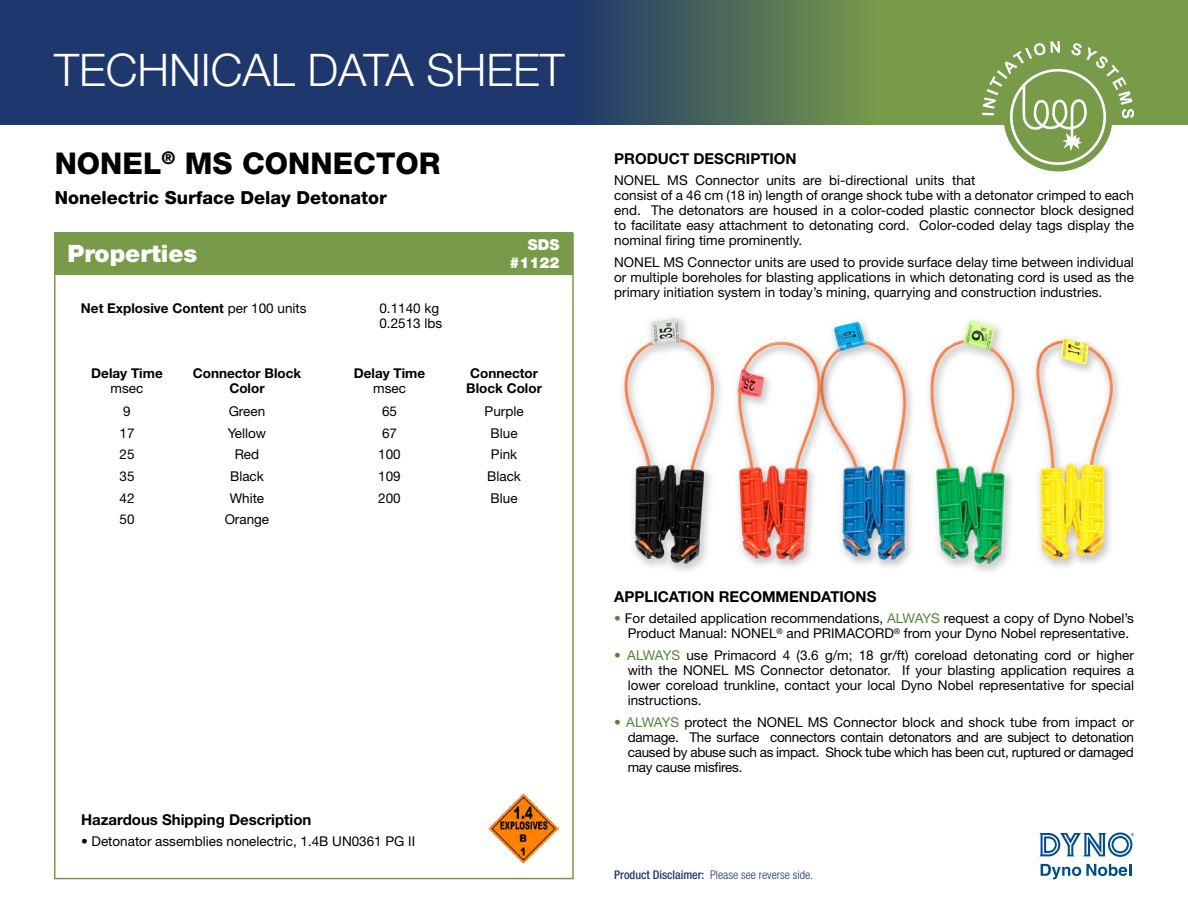
<style>
.page{position:relative;width:1188px;height:918px;background:#fff}
.page>*{position:absolute;margin:0;border:0;box-sizing:border-box;transform-origin:0 0}
.t1{font:300 45px "Helvetica Neue LT Std";color:#fff}
.t2{font:800 30px "Helvetica Neue LT Std";color:#000}
.t3{font:900 24px "Helvetica Neue LT Std";color:#fff}
.t4{font:800 18px "Helvetica Neue LT Std";color:#000}
.t5{font:700 15px "Helvetica Neue LT Std";color:#000}
.t6{font:900 15px/18px "Helvetica Neue LT Std";color:#fff;text-align:right}
.t7{font:13.5px/15px "Helvetica Neue LT Std";color:#000}
.t8{font:700 13.5px/15px "Helvetica Neue LT Std";color:#000;text-align:center}
.t9{font:300 condensed 12px "Helvetica Neue LT Std";color:#1e376c}
.s1{font-weight:400}
.s2{color:#508636}
.s3{font-weight:500}
</style>
<div class="page">
<svg style="left:1039px;top:832px;width:95px;height:25px"></svg>
<svg style="left:1041px;top:864px;width:90px;height:15px"></svg>
<div style="left:0;top:0;width:1188px;height:124px;background:#1e376c"></div>
<svg style="left:606px;top:0;width:582px;height:124px;background:#618152"></svg>
<svg style="left:982px;top:41px;width:152px;height:130px"></svg>
<div style="left:54px;top:233px;width:519px;height:42px;background:#789b4a"></div>
<img style="left:488px;top:794px;width:71px;height:70px">
<img style="left:622px;top:316px;width:498px;height:256px">
<h1 class="t1" style="left:54px;top:43px;width:512px">TECHNICAL DATA SHEET</h1>
<h2 class="t2" style="left:55px;top:146px;width:387px">NONEL<sup>®</sup> MS CONNECTOR</h2>
<h3 class="t4" style="left:55px;top:187px;width:334px">Nonelectric Surface Delay Detonator</h3>
<h3 class="t3" style="left:68px;top:240px;width:131px">Properties</h3>
<p class="t6" style="left:509px;top:236px;width:52px">SDS #1122</p>
<p class="t8" style="left:81px;top:301px;width:227px">Net Explosive Content <span class="s1">per 100 units</span></p>
<p class="t7" style="left:379px;top:301px;width:64px">0.1140 kg<br>0.2513 lbs</p>
<p class="t8" style="left:91px;top:365px;width:73px">Delay Time</p>
<p class="t7" style="left:111px;top:380px;width:34px">msec</p>
<p class="t8" style="left:193px;top:365px;width:110px">Connector Block<br>Color</p>
<p class="t8" style="left:354px;top:365px;width:73px">Delay Time</p>
<p class="t7" style="left:373px;top:380px;width:34px">msec</p>
<p class="t8" style="left:466px;top:365px;width:77px;text-align:left">Connector<br>Block Color</p>
<p class="t7" style="left:123px;top:404px;width:9px">9</p>
<p class="t7" style="left:229px;top:404px;width:38px">Green</p>
<p class="t7" style="left:382px;top:404px;width:17px">65</p>
<p class="t7" style="left:485px;top:404px;width:41px">Purple</p>
<p class="t7" style="left:120px;top:425px;width:17px">17</p>
<p class="t7" style="left:228px;top:425px;width:40px">Yellow</p>
<p class="t7" style="left:382px;top:425px;width:17px">67</p>
<p class="t7" style="left:491px;top:425px;width:28px">Blue</p>
<p class="t7" style="left:120px;top:447px;width:17px">25</p>
<p class="t7" style="left:235px;top:447px;width:26px">Red</p>
<p class="t7" style="left:378px;top:447px;width:24px">100</p>
<p class="t7" style="left:491px;top:447px;width:28px">Pink</p>
<p class="t7" style="left:120px;top:468px;width:17px">35</p>
<p class="t7" style="left:230px;top:468px;width:35px">Black</p>
<p class="t7" style="left:378px;top:468px;width:24px">109</p>
<p class="t7" style="left:487px;top:468px;width:35px">Black</p>
<p class="t7" style="left:120px;top:490px;width:17px">42</p>
<p class="t7" style="left:230px;top:490px;width:36px">White</p>
<p class="t7" style="left:378px;top:490px;width:24px">200</p>
<p class="t7" style="left:491px;top:490px;width:28px">Blue</p>
<p class="t7" style="left:120px;top:512px;width:17px">50</p>
<p class="t7" style="left:225px;top:512px;width:46px">Orange</p>
<p class="t5" style="left:81px;top:811px;width:232px">Hazardous Shipping Description</p>
<p class="t7" style="left:81px;top:834px;width:336px">• Detonator assemblies nonelectric, 1.4B UN0361 PG II</p>
<p class="t5" style="left:614px;top:149px;width:184px">PRODUCT DESCRIPTION</p>
<p class="t7" style="left:614px;top:173px;width:521px">NONEL MS Connector units are bi-directional units that<br>consist of a 46 cm (18 in) length of orange shock tube with a detonator crimped to each end. The detonators are housed in a color-coded plastic connector block designed to facilitate easy attachment to detonating cord. Color-coded delay tags display the nominal firing time prominently.</p>
<p class="t7" style="left:614px;top:255px;width:521px;text-align:justify">NONEL MS Connector units are used to provide surface delay time between individual or multiple boreholes for blasting applications in which detonating cord is used as the primary initiation system in today’s mining, quarrying and construction industries.</p>
<p class="t5" style="left:614px;top:587px;width:264px">APPLICATION RECOMMENDATIONS</p>
<p class="t7" style="left:628px;top:611px;width:508px;text-indent:-14px"><span class="s2">•</span> For detailed application recommendations, <span class="s2">ALWAYS</span> request a copy of Dyno Nobel’s<br>Product Manual: NONEL<sup>®</sup> and PRIMACORD<sup>®</sup> from your Dyno Nobel representative.</p>
<p class="t7" style="left:628px;top:648px;width:508px;text-align:justify;text-indent:-14px"><span class="s2">• ALWAYS</span> use Primacord 4 (3.6 g/m; 18 gr/ft) coreload detonating cord or higher with the NONEL MS Connector detonator. If your blasting application requires a lower coreload trunkline, contact your local Dyno Nobel representative for special instructions.</p>
<p class="t7" style="left:628px;top:714px;width:508px;text-align:justify;text-indent:-14px"><span class="s2">• ALWAYS</span> protect the NONEL MS Connector block and shock tube from impact or damage. The surface connectors contain detonators and are subject to detonation caused by abuse such as impact. Shock tube which has been cut, ruptured or damaged may cause misfires.</p>
<p class="t9" style="left:614px;top:868px;width:200px"><span class="s3">Product Disclaimer:</span> Please see reverse side.</p>
</div>
